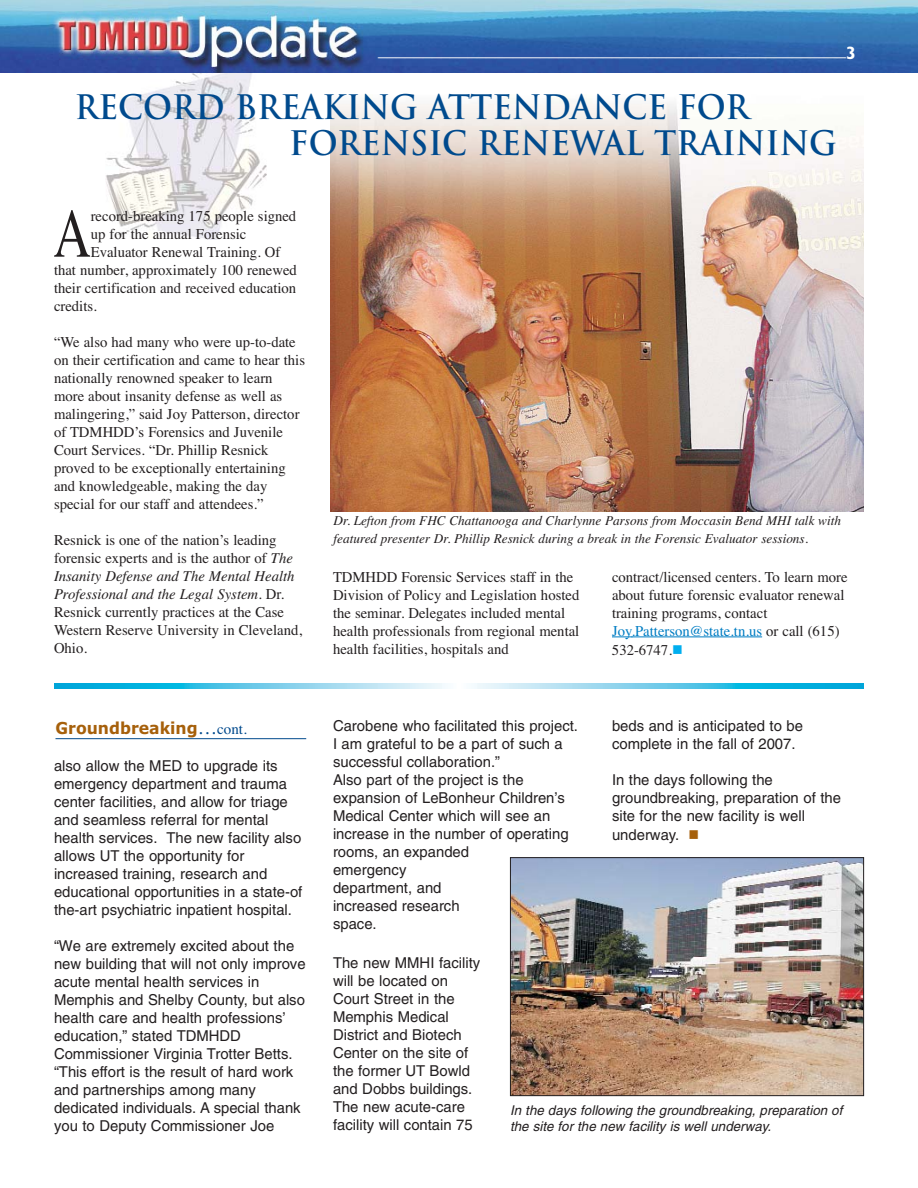
<style>
.page{position:relative;width:918px;height:1188px;background:#fff}
.page>*{position:absolute;margin:0;border:0;box-sizing:border-box;transform-origin:0 0}
.t1{font:69.3px "Times";color:#231f20;scale:.75 1}
.t2{font:700 32.85px/36.2px "Trajan";color:#004a8d;scale:.95 1}
.t3{font:700 18px "Gill Sans";color:#fff}
.t4{font:700 16.5px "Verdana";color:#a6600b;scale:.95 1}
.t5{font:15px/18px "Helvetica";color:#231f20}
.t6{font:15px/18px "Times";color:#231f20}
.t7{font:italic 13.5px/17.5px "Times";color:#231f20}
.t8{font:italic 13.5px/16.2px "Helvetica";color:#231f20}
.s1{font-style:italic}
.s2{font-family:"Times";font-weight:400;font-size:19.5px;color:#004a8d}
.s3{font-family:"Times";font-weight:400;font-size:15px;color:#004a8d}
.s4{color:#007dc3}
</style>
<div class="page">
<img style="left:106px;top:73px;width:160px;height:166px">
<svg style="left:612px;top:637px;width:19px;height:1px"></svg>
<hr style="left:631px;top:637px;width:131px;height:1px;background:#007dc3">
<img style="left:0;top:0;width:918px;height:73px">
<img style="left:331px;top:100px;width:533px;height:411px">
<div style="left:260px;top:684px;width:398px;height:5px;background:#70cae9"></div>
<div style="left:264px;top:684px;width:390px;height:5px;background:#74cbe9"></div>
<div style="left:271px;top:684px;width:376px;height:5px;background:#79cce9"></div>
<div style="left:277px;top:684px;width:364px;height:5px;background:#7dcdea"></div>
<div style="left:282px;top:684px;width:354px;height:5px;background:#81ceea"></div>
<div style="left:287px;top:684px;width:344px;height:5px;background:#85d0ec"></div>
<div style="left:293px;top:684px;width:332px;height:5px;background:#89d1ec"></div>
<div style="left:298px;top:684px;width:322px;height:5px;background:#8dd2ec"></div>
<div style="left:304px;top:684px;width:310px;height:5px;background:#91d4ec"></div>
<div style="left:309px;top:684px;width:300px;height:5px;background:#95d5ed"></div>
<div style="left:315px;top:684px;width:288px;height:5px;background:#9ad7ef"></div>
<div style="left:321px;top:684px;width:276px;height:5px;background:#9ed8ef"></div>
<div style="left:328px;top:684px;width:262px;height:5px;background:#a2daef"></div>
<div style="left:332px;top:684px;width:254px;height:5px;background:#a6dbef"></div>
<div style="left:339px;top:684px;width:240px;height:5px;background:#aadcf0"></div>
<div style="left:345px;top:684px;width:228px;height:5px;background:#aedef0"></div>
<div style="left:350px;top:684px;width:218px;height:5px;background:#b2e0f2"></div>
<div style="left:356px;top:684px;width:206px;height:5px;background:#b6e1f2"></div>
<div style="left:363px;top:684px;width:192px;height:5px;background:#bbe3f3"></div>
<div style="left:369px;top:684px;width:180px;height:5px;background:#bfe4f3"></div>
<div style="left:375px;top:684px;width:168px;height:5px;background:#c3e5f3"></div>
<div style="left:380px;top:684px;width:158px;height:5px;background:#c7e8f6"></div>
<div style="left:386px;top:684px;width:146px;height:5px;background:#cbe9f6"></div>
<div style="left:393px;top:684px;width:132px;height:5px;background:#cfebf6"></div>
<div style="left:399px;top:684px;width:120px;height:5px;background:#d3ecf6"></div>
<div style="left:405px;top:684px;width:108px;height:5px;background:#d7eef7"></div>
<div style="left:410px;top:684px;width:98px;height:5px;background:#dbf0fa"></div>
<div style="left:415px;top:684px;width:88px;height:5px;background:#dff1fa"></div>
<div style="left:421px;top:684px;width:76px;height:5px;background:#e3f3fa"></div>
<div style="left:427px;top:684px;width:64px;height:5px;background:#e7f5fa"></div>
<div style="left:434px;top:684px;width:50px;height:5px;background:#ebf6fb"></div>
<div style="left:440px;top:684px;width:38px;height:5px;background:#eff8fb"></div>
<div style="left:443px;top:684px;width:32px;height:5px;background:#f3fafe"></div>
<div style="left:450px;top:684px;width:18px;height:5px;background:#f7fcfe"></div>
<div style="left:454px;top:684px;width:10px;height:5px;background:#fbfeff"></div>
<hr style="left:56px;top:738px;width:250px;height:1px;background:#004a8d">
<img style="left:512px;top:859px;width:350px;height:235px">
<div style="left:510px;top:857px;width:354px;height:239px;border:1px solid #231f20"></div>
<p class="t3" style="left:378px;top:44px;width:479px">____________________________________________________3</p>
<h2 class="t2" style="left:289px;top:90px;width:578px;text-indent:-214px">RECORD BREAKING ATTENDANCE FOR<br>FORENSIC RENEWAL TRAINING</h2>
<h1 class="t1" style="left:53px;top:208px;width:52px">A</h1>
<p class="t6" style="left:91px;top:208px;width:207px">record-breaking 175 people signed</p>
<p class="t6" style="left:91px;top:226px;width:157px">up for the annual Forensic</p>
<p class="t6" style="left:91px;top:244px;width:191px">Evaluator Renewal Training. Of</p>
<p class="t6" style="left:54px;top:262px;width:244px">that number, approximately 100 renewed</p>
<p class="t6" style="left:54px;top:280px;width:244px">their certification and received education</p>
<p class="t6" style="left:54px;top:298px;width:44px">credits.</p>
<p class="t6" style="left:54px;top:334px;width:253px">“We also had many who were up-to-date on their certification and came to hear this nationally renowned speaker to learn more about insanity defense as well as malingering,” said Joy Patterson, director of TDMHDD’s Forensics and Juvenile Court Services. “Dr. Phillip Resnick proved to be exceptionally entertaining and knowledgeable, making the day special for our staff and attendees.”</p>
<p class="t6" style="left:54px;top:532px;width:250px">Resnick is one of the nation’s leading forensic experts and is the author of <span class="s1">The Insanity Defense and The Mental Health Professional and the Legal System</span>. Dr.<br>Resnick currently practices at the Case Western Reserve University in Cleveland, Ohio.</p>
<p class="t4" style="left:56px;top:722px;width:203px">Groundbreaking<span class="s2">…</span><span class="s3">cont.</span></p>
<p class="t5" style="left:54px;top:758px;width:250px">also allow the MED to upgrade its emergency department and trauma center facilities, and allow for triage and seamless referral for mental health services. The new facility also allows UT the opportunity for increased training, research and educational opportunities in a state-of the-art psychiatric inpatient hospital.</p>
<p class="t5" style="left:54px;top:938px;width:253px">“We are extremely excited about the new building that will not only improve acute mental health services in Memphis and Shelby County, but also health care and health professions’ education,” stated TDMHDD Commissioner Virginia Trotter Betts. “This effort is the result of hard work and partnerships among many dedicated individuals. A special thank you to Deputy Commissioner Joe</p>
<p class="t7" style="left:334px;top:513px;width:509px">Dr. Lefton from FHC Chattanooga and Charlynne Parsons from Moccasin Bend MHI talk with featured presenter Dr. Phillip Resnick during a break in the Forensic Evaluator sessions.</p>
<p class="t6" style="left:333px;top:569px;width:248px">TDMHDD Forensic Services staff in the Division of Policy and Legislation hosted the seminar. Delegates included mental health professionals from regional mental health facilities, hospitals and</p>
<p class="t6" style="left:612px;top:569px;width:237px">contract/licensed centers. To learn more about future forensic evaluator renewal training programs, contact <span class="s4">Joy.Patterson@state.tn.us</span> or call (615)<br>532-6747.</p>
<p class="t5" style="left:333px;top:718px;width:247px">Carobene who facilitated this project.<br>I am grateful to be a part of such a successful collaboration.”<br>Also part of the project is the expansion of LeBonheur Children’s<br>Medical Center which will see an increase in the number of operating rooms, an expanded<br>emergency<br>department, and<br>increased research<br>space.</p>
<p class="t5" style="left:333px;top:955px;width:149px">The new MMHI facility will be located on<br>Court Street in the<br>Memphis Medical<br>District and Biotech<br>Center on the site of the former UT Bowld and Dobbs buildings.<br>The new acute-care facility will contain 75</p>
<p class="t5" style="left:612px;top:718px;width:193px">beds and is anticipated to be complete in the fall of 2007.</p>
<p class="t5" style="left:612px;top:772px;width:231px">In the days following the groundbreaking, preparation of the site for the new facility is well underway.</p>
<p class="t8" style="left:510px;top:1104px;width:336px">In the days following the groundbreaking, preparation of the site for the new facility is well underway.</p>
</div>
